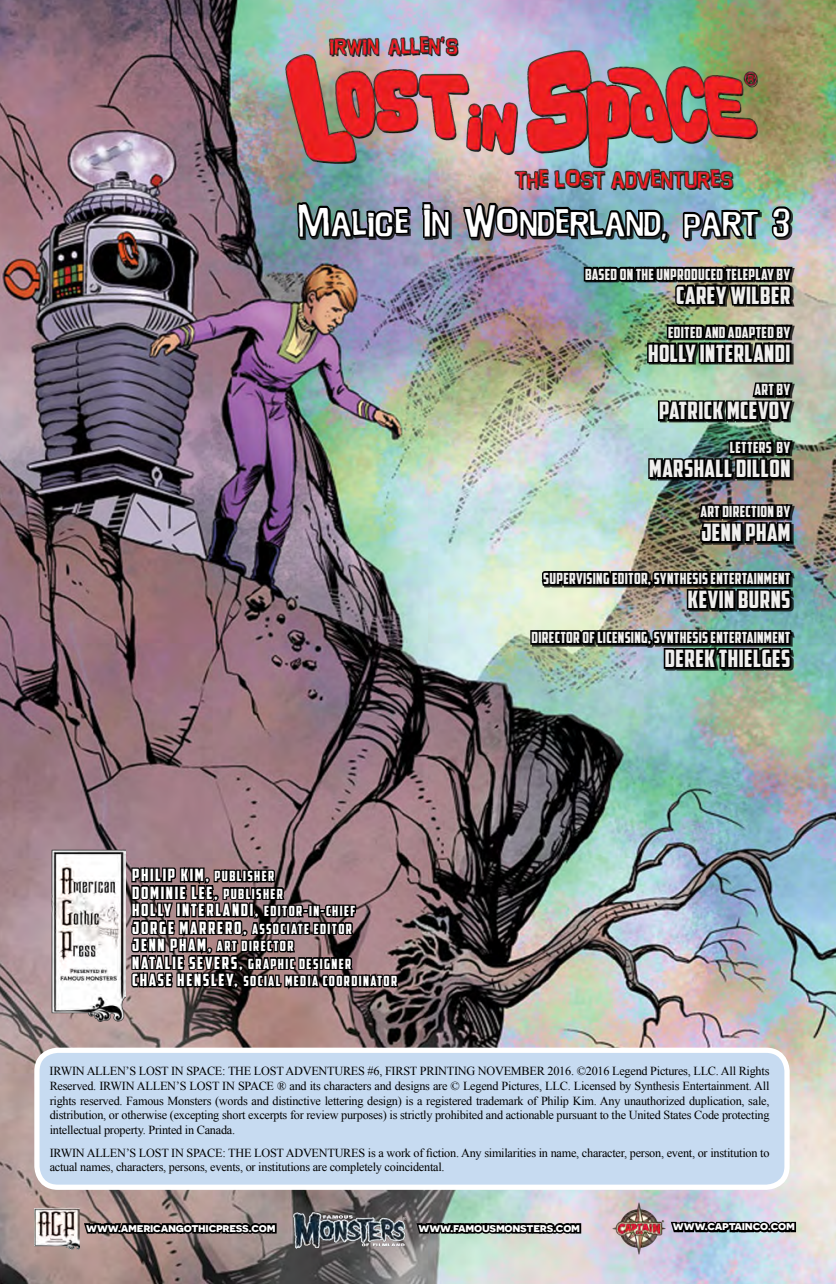
<style>
.page{position:relative;width:836px;height:1284px;background:#fff}
.page>*{position:absolute;margin:0;border:0;box-sizing:border-box;transform-origin:0 0}
.t1{font:28px "Will Robinson";color:#fff}
.t2{font:23.97px "American Captain";letter-spacing:.02em;color:#f0efee}
.t3{font:16.97px/17.5px "American Captain";letter-spacing:.1em;color:#fff}
.t4{font:15.4px "American Captain";letter-spacing:.02em;color:#f0efee}
.t5{font:14px/17.5px "American Captain";letter-spacing:.1em;color:#fff}
.t6{font:12.25px/14.7px "Times New Roman";letter-spacing:-.02em;color:#000;text-align:justify}
.t7{font:700 12.25px "Novecentosanswide";letter-spacing:-.02em;color:#fff}
.s1{font-size:14px}
.s2{font-size:16.97px}
</style>
<div class="page">
<img style="left:0;top:0;width:835px;height:1284px">
<div style="left:37px;top:1050px;width:749px;height:137px;background:#c7dbf1;border-radius:21px"></div>
<div style="left:34px;top:1048px;width:755px;height:142px;border:5px solid #fff;border-radius:21px"></div>
<img style="left:292px;top:1211px;width:115px;height:37px">
<svg style="left:414px;top:1212px;width:169px;height:28px;background:#78817c"></svg>
<img style="left:34px;top:1209px;width:46px;height:41px">
<img style="left:612px;top:1203px;width:53px;height:52px">
<svg style="left:668px;top:1211px;width:129px;height:27px;background:#828790"></svg>
<svg style="left:82px;top:1212px;width:196px;height:28px;background:#675956"></svg>
<img style="left:51px;top:850px;width:74px;height:183px">
<svg style="left:130px;top:858px;width:270px;height:143px;background:#554445"></svg>
<img style="left:254px;top:22px;width:570px;height:176px">
<div style="left:299px;top:204px;width:493px;height:39px;background:#000;opacity:.75"></div>
<img style="left:295px;top:135px;width:117px;height:105px">
<svg style="left:420px;top:200px;width:32px;height:40px"></svg>
<img style="left:461px;top:200px;width:333px;height:471px">
<h1 class="t1" style="left:298px;top:200px;width:493px">Malice In Wonderland, part 3</h1>
<h3 class="t3" style="left:132px;top:866px;width:112px">PHILIP KIM, <span class="s1">PUBLISHER<br></span>DOMINIE</h3>
<p class="t5" style="left:191px;top:885px;width:62px"><span class="s2">LEE,</span> PUBLISHER</p>
<h3 class="t3" style="left:132px;top:901px;width:9px">HOLLY</h3>
<h3 class="t3" style="left:177px;top:901px;width:9px">INTERLANDI</h3>
<p class="t5" style="left:255px;top:902px;width:17px"><span class="s2">,</span> EDITOR</p>
<p class="t5" style="left:303px;top:902px;width:53px">-IN-CHIEF</p>
<h3 class="t3" style="left:132px;top:919px;width:18px">JORGE</h3>
<h3 class="t3" style="left:179px;top:919px;width:21px">MARRERO</h3>
<p class="t5" style="left:243px;top:920px;width:110px"><span class="s2">,</span> ASSOCIATE EDITOR</p>
<h3 class="t3" style="left:132px;top:936px;width:18px">JENN</h3>
<p class="t5" style="left:132px;top:937px;width:266px;text-indent:38px"><span class="s2">PHAM,</span> ART DIRECTOR<br><span class="s2">NATALIE SEVERS,</span> GRAPHIC DESIGNER<br><span class="s2">CHASE HENSLEY,</span> SOCIAL MEDIA COORDINATOR</p>
<p class="t4" style="left:585px;top:265px;width:207px">BASED ON THE UNPRODUCED TELEPLAY BY</p>
<h2 class="t2" style="left:676px;top:281px;width:116px">CAREY WILBER</h2>
<p class="t4" style="left:668px;top:323px;width:124px">EDITED AND ADAPTED BY</p>
<h2 class="t2" style="left:648px;top:339px;width:144px">HOLLY INTERLANDI</h2>
<p class="t4" style="left:754px;top:381px;width:37px">ART BY</p>
<h2 class="t2" style="left:659px;top:396px;width:116px">PATRICK MCEVOY</h2>
<p class="t4" style="left:729px;top:438px;width:62px">LETTERS BY</p>
<h2 class="t2" style="left:649px;top:454px;width:143px">MARSHALL DILLON</h2>
<p class="t4" style="left:700px;top:502px;width:92px">ART DIRECTION BY</p>
<h2 class="t2" style="left:701px;top:518px;width:89px">JENN PHAM</h2>
<p class="t4" style="left:543px;top:569px;width:249px">SUPERVISING EDITOR, SYNTHESIS ENTERTAINMENT</p>
<h2 class="t2" style="left:687px;top:585px;width:104px">KEVIN BURNS</h2>
<p class="t4" style="left:531px;top:628px;width:260px">DIRECTOR OF LICENSING, SYNTHESIS ENTERTAINMENT</p>
<h2 class="t2" style="left:664px;top:644px;width:127px">DEREK THIELGES</h2>
<p class="t6" style="left:50px;top:1064px;width:721px;text-indent:461px">MBER 2016. ©2016 Legend Pictures, LLC . All Rights Reserved. Irwin Allen’s Lost in Space ® and its characters and designs are © Legend Pictures, LLC . Licensed by Synthesis Entertainment. All rights reserved. Famous Monsters (words and distinctive lettering design) is a registered trademark of Philip Kim. Any unauthorized duplication, sale, distribution, or otherwise (excepting short excerpts for review purposes) is strictly prohibited and actionable pursuant to the United States Code protecting intellectual property. Printed in Canada.</p>
<p class="t6" style="left:50px;top:1145px;width:721px">Irwin Allen’s Lost in Space: The Lost Adventures is a work of fiction. Any similarities in name, character, person, event, or institution to actual names, characters, persons, events, or institutions are completely coincidental.</p>
<p class="t6" style="left:50px;top:1064px;width:354px">Irwin Allen’s Lost in Space: The Lost Adventures #6, FIRST</p>
<p class="t6" style="left:420px;top:1064px;width:68px">PRINT ING NOVE</p>
<p class="t7" style="left:86px;top:1220px;width:191px">www.americangothicpress.com</p>
<p class="t7" style="left:418px;top:1220px;width:163px">www.famousmonsters.com</p>
<p class="t7" style="left:672px;top:1218px;width:123px">www.captainco.com</p>
</div>
